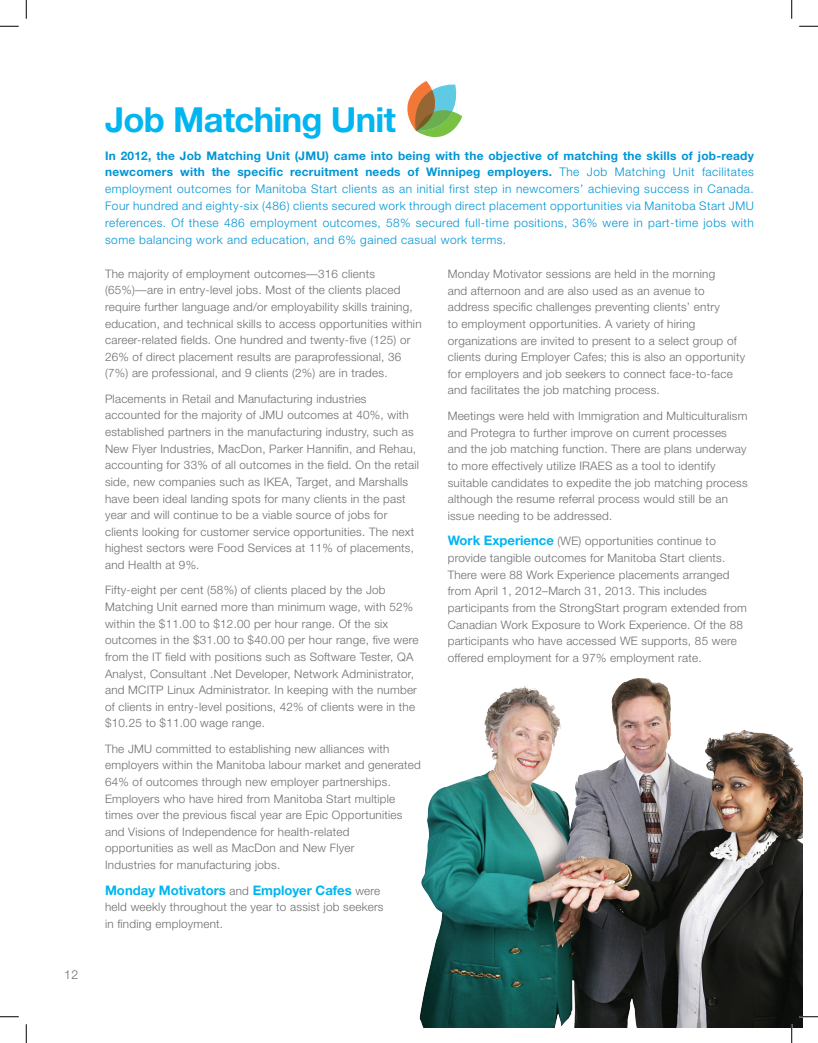
<style>
.page{position:relative;width:818px;height:1043px;background:#fff}
.page>*{position:absolute;margin:0;border:0;box-sizing:border-box;transform-origin:0 0}
.t1{font:700 34.5px "Helvetica Neue";letter-spacing:-.02em;color:#00b5f0}
.t2{font:700 13.12px "Helvetica Neue";color:#00b5f0}
.t3{font:300 12.25px "Helvetica Neue";color:#6c6d70}
.t4{font:300 11.88px/16.9px "Helvetica Neue";letter-spacing:.04em;color:#0095d5;text-align:justify}
.t5{font:300 11.62px/16.6px "Helvetica Neue";letter-spacing:.02em;color:#6c6d70}
.s1{font-weight:700}
.s2{font-weight:300;font-size:11.62px;color:#6c6d70}
.s3{font-weight:700;font-size:13.12px;color:#00b5f0}
</style>
<div class="page">
<img style="left:419px;top:678px;width:383px;height:350px">
<svg style="left:407px;top:81px;width:55px;height:56px"></svg>
<svg style="left:0;top:25px;width:19px;height:2px"></svg>
<svg style="left:799px;top:25px;width:19px;height:2px"></svg>
<svg style="left:0;top:1016px;width:19px;height:1px"></svg>
<svg style="left:799px;top:1015px;width:19px;height:2px"></svg>
<svg style="left:25px;top:0;width:2px;height:19px"></svg>
<svg style="left:25px;top:1024px;width:2px;height:18px"></svg>
<svg style="left:791px;top:0;width:1px;height:19px"></svg>
<svg style="left:790px;top:1024px;width:2px;height:18px"></svg>
<p class="t3" style="left:64px;top:967px;width:15px">12</p>
<h1 class="t1" style="left:105px;top:98px;width:292px">Job Matching Unit</h1>
<p class="t4" style="left:105px;top:147px;width:650px"><span class="s1">In 2012, the Job Matching Unit (JMU) came into being with the objective of matching the skills of job-ready newcomers with the specific recruitment needs of Winnipeg employers.</span> The Job Matching Unit facilitates employment outcomes for Manitoba Start clients as an initial first step in newcomers’ achieving success in Canada.<br>Four hundred and eighty-six (486) clients secured work through direct placement opportunities via Manitoba Start JMU references. Of these 486 employment outcomes, 58% secured full-time positions, 36% were in part-time jobs with some balancing work and education, and 6% gained casual work terms.</p>
<p class="t5" style="left:105px;top:265px;width:318px">The majority of employment outcomes—316 clients (65%)—are in entry-level jobs. Most of the clients placed require further language and/or employability skills training, education, and technical skills to access opportunities within career-related fields. One hundred and twenty-five (125) or 26% of direct placement results are paraprofessional, 36 (7%) are professional, and 9 clients (2%) are in trades.</p>
<p class="t5" style="left:105px;top:390px;width:315px">Placements in Retail and Manufacturing industries accounted for the majority of JMU outcomes at 40%, with established partners in the manufacturing industry, such as New Flyer Industries, MacDon, Parker Hannifin, and Rehau, accounting for 33% of all outcomes in the field. On the retail side, new companies such as IKEA, Target, and Marshalls have been ideal landing spots for many clients in the past year and will continue to be a viable source of jobs for clients looking for customer service opportunities. The next highest sectors were Food Services at 11% of placements, and Health at 9%.</p>
<p class="t5" style="left:105px;top:581px;width:315px">Fifty-eight per cent (58%) of clients placed by the Job Matching Unit earned more than minimum wage, with 52% within the $11.00 to $12.00 per hour range. Of the six outcomes in the $31.00 to $40.00 per hour range, five were from the IT field with positions such as Software Tester, QA Analyst, Consultant .Net Developer, Network Administrator, and MCITP Linux Administrator. In keeping with the number of clients in entry-level positions, 42% of clients were in the $10.25 to $11.00 wage range.</p>
<p class="t5" style="left:105px;top:740px;width:317px">The JMU committed to establishing new alliances with employers within the Manitoba labour market and generated 64% of outcomes through new employer partnerships.<br>Employers who have hired from Manitoba Start multiple times over the previous fiscal year are Epic Opportunities and Visions of Independence for health-related<br>opportunities as well as MacDon and New Flyer<br>Industries for manufacturing jobs.</p>
<p class="t2" style="left:105px;top:882px;width:277px">Monday Motivators <span class="s2">and</span> Employer Cafes <span class="s2">were</span></p>
<p class="t5" style="left:105px;top:898px;width:280px">held weekly throughout the year to assist job seekers in finding employment.</p>
<p class="t5" style="left:447px;top:265px;width:299px">Monday Motivator sessions are held in the morning<br>and afternoon and are also used as an avenue to address specific challenges preventing clients’ entry<br>to employment opportunities. A variety of hiring organizations are invited to present to a select group of clients during Employer Cafes; this is also an opportunity for employers and job seekers to connect face-to-face and facilitates the job matching process.</p>
<p class="t5" style="left:447px;top:407px;width:301px">Meetings were held with Immigration and Multiculturalism and Protegra to further improve on current processes and the job matching function. There are plans underway to more effectively utilize IRAES as a tool to identify suitable candidates to expedite the job matching process although the resume referral process would still be an issue needing to be addressed.</p>
<p class="t5" style="left:447px;top:533px;width:300px"><span class="s3">Work Experience</span> (WE) opportunities continue to provide tangible outcomes for Manitoba Start clients.<br>There were 88 Work Experience placements arranged from April 1, 2012–March 31, 2013. This includes participants from the StrongStart program extended from Canadian Work Exposure to Work Experience. Of the 88 participants who have accessed WE supports, 85 were offered employment for a 97% employment rate.</p>
</div>
